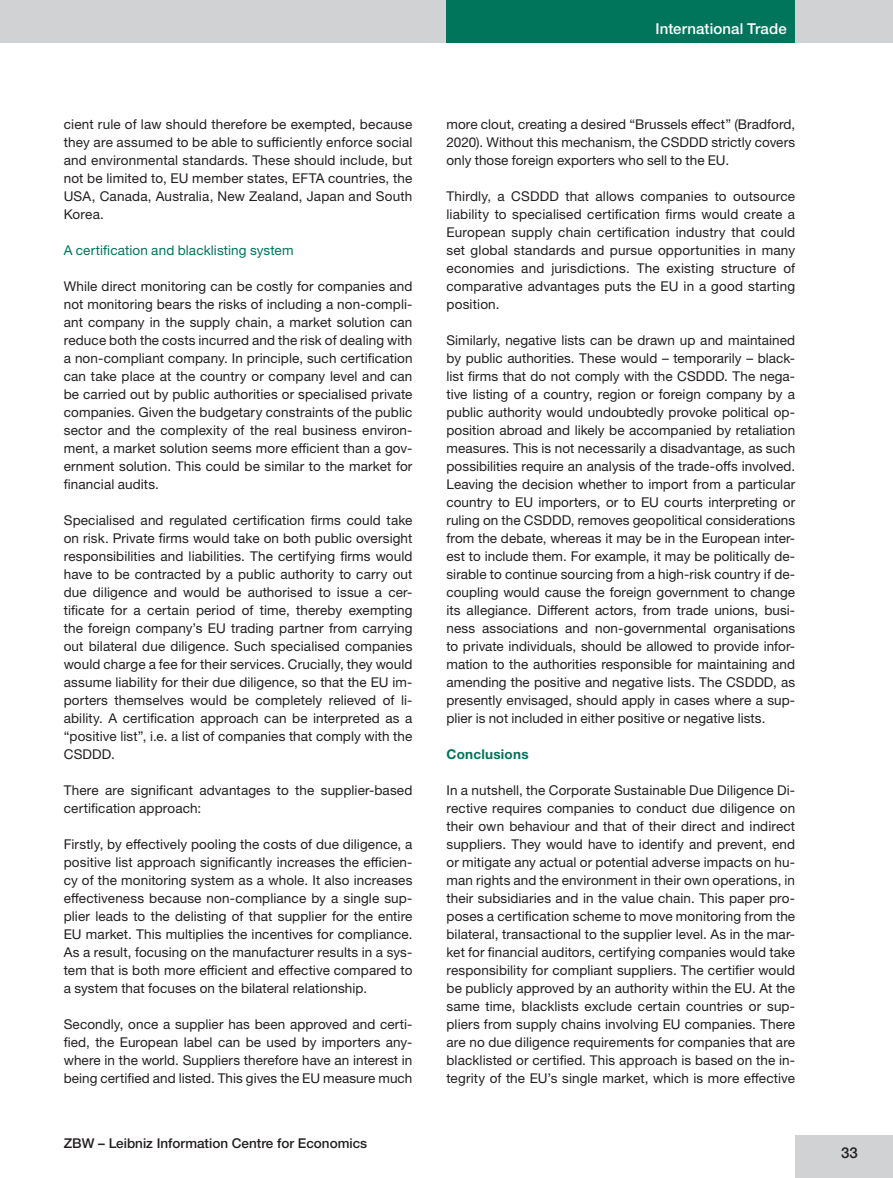
<style>
.page{position:relative;width:893px;height:1178px;background:#fff}
.page>*{position:absolute;margin:0;border:0;box-sizing:border-box;transform-origin:0 0}
.t1{font:500 15px "Helvetica Neue LTW1 G";letter-spacing:.01em;color:#fff}
.t2{font:500 15px "Helvetica Neue LTW1 G";color:#231f20}
.Fließtext{font:13.5px/18px "Helvetica Neue LTW1 G";letter-spacing:.01em;color:#231f20;text-align:justify}
.t3{font:500 13.5px "Helvetica Neue LTW1 G";color:#231f20}
.Zwischenüberschrift_zweiter_Ebene{font:13.5px "Helvetica Neue LTW1 G";letter-spacing:.01em;color:#01745c}
.Zwischenüberschrift{font:700 13.5px "Helvetica Neue LTW1 G";letter-spacing:.02em;color:#01745c}
</style>
<div class="page">
<div style="left:0;top:0;width:893px;height:43px;background:#d1d2d4"></div>
<div style="left:446px;top:0;width:349px;height:43px;background:#01745c"></div>
<div style="left:795px;top:1135px;width:98px;height:43px;background:#d1d2d4"></div>
<p class="Fließtext" style="left:64px;top:115px;width:350px">cient rule of law should therefore be exempted, because they are assumed to be able to sufficiently enforce social and environmental standards. These should include, but not be limited to, EU member states, EFTA countries, the USA, Canada, Australia, New Zealand, Japan and South Korea.</p>
<p class="Zwischenüberschrift_zweiter_Ebene" style="left:64px;top:241px;width:231px">A certification and blacklisting system</p>
<p class="Fließtext" style="left:64px;top:277px;width:350px">While direct monitoring can be costly for companies and not monitoring bears the risks of including a non-compli&shy;ant company in the supply chain, a market solution can reduce both the costs incurred and the risk of dealing with a non-compliant company. In principle, such certification can take place at the country or company level and can be carried out by public authorities or specialised private companies. Given the budgetary constraints of the public sector and the complexity of the real business environ&shy;ment, a market solution seems more efficient than a gov&shy;ernment solution. This could be similar to the market for financial audits.</p>
<p class="Fließtext" style="left:64px;top:511px;width:350px">Specialised and regulated certification firms could take on risk. Private firms would take on both public oversight responsibilities and liabilities. The certifying firms would have to be contracted by a public authority to carry out due diligence and would be authorised to issue a cer&shy;tificate for a certain period of time, thereby exempting the foreign company’s EU trading partner from carrying out bilateral due diligence. Such specialised companies would charge a fee for their services. Crucially, they would assume liability for their due diligence, so that the EU im&shy;porters themselves would be completely relieved of li&shy;ability. A certification approach can be interpreted as a “positive list”, i.e. a list of companies that comply with the CSDDD.</p>
<p class="Fließtext" style="left:64px;top:781px;width:350px">There are significant advantages to the supplier-based certification approach:</p>
<p class="Fließtext" style="left:64px;top:835px;width:350px">Firstly, by effectively pooling the costs of due diligence, a positive list approach significantly increases the efficien&shy;cy of the monitoring system as a whole. It also increases effectiveness because non-compliance by a single sup&shy;plier leads to the delisting of that supplier for the entire EU market. This multiplies the incentives for compliance.<br>As a result, focusing on the manufacturer results in a sys&shy;tem that is both more efficient and effective compared to a system that focuses on the bilateral relationship.</p>
<p class="Fließtext" style="left:64px;top:1015px;width:350px">Secondly, once a supplier has been approved and certi&shy;fied, the European label can be used by importers any&shy;where in the world. Suppliers therefore have an interest in being certified and listed. This gives the EU measure much</p>
<p class="t3" style="left:64px;top:1135px;width:305px">ZBW – Leibniz Information Centre for Economics</p>
<p class="t1" style="left:655px;top:20px;width:133px">International Trade</p>
<p class="Fließtext" style="left:446px;top:115px;width:350px">more clout, creating a desired “Brussels effect” (Bradford, 2020). Without this mechanism, the CSDDD strictly covers only those foreign exporters who sell to the EU.</p>
<p class="Fließtext" style="left:446px;top:187px;width:350px">Thirdly, a CSDDD that allows companies to outsource liability to specialised certification firms would create a European supply chain certification industry that could set global standards and pursue opportunities in many economies and jurisdictions. The existing structure of comparative advantages puts the EU in a good starting position.</p>
<p class="Fließtext" style="left:446px;top:331px;width:350px">Similarly, negative lists can be drawn up and maintained by public authorities. These would – temporarily – black&shy;list firms that do not comply with the CSDDD. The nega&shy;tive listing of a country, region or foreign company by a public authority would undoubtedly provoke political op&shy;position abroad and likely be accompanied by retaliation measures. This is not necessarily a disadvantage, as such possibilities require an analysis of the trade-offs involved.<br>Leaving the decision whether to import from a particular country to EU importers, or to EU courts interpreting or ruling on the CSDDD, removes geopolitical considerations from the debate, whereas it may be in the European inter&shy;est to include them. For example, it may be politically de&shy;sirable to continue sourcing from a high-risk country if de&shy;coupling would cause the foreign government to change its allegiance. Different actors, from trade unions, busi&shy;ness associations and non-governmental organisations to private individuals, should be allowed to provide infor&shy;mation to the authorities responsible for maintaining and amending the positive and negative lists. The CSDDD, as presently envisaged, should apply in cases where a sup&shy;plier is not included in either positive or negative lists.</p>
<p class="Zwischenüberschrift" style="left:446px;top:745px;width:84px">Conclusions</p>
<p class="Fließtext" style="left:446px;top:781px;width:350px">In a nutshell, the Corporate Sustainable Due Diligence Di&shy;rective requires companies to conduct due diligence on their own behaviour and that of their direct and indirect suppliers. They would have to identify and prevent, end or mitigate any actual or potential adverse impacts on hu&shy;man rights and the environment in their own operations, in their subsidiaries and in the value chain. This paper pro&shy;poses a certification scheme to move monitoring from the bilateral, transactional to the supplier level. As in the mar&shy;ket for financial auditors, certifying companies would take responsibility for compliant suppliers. The certifier would be publicly approved by an authority within the EU. At the same time, blacklists exclude certain countries or sup&shy;pliers from supply chains involving EU companies. There are no due diligence requirements for companies that are blacklisted or certified. This approach is based on the in&shy;tegrity of the EU’s single market, which is more effective</p>
<p class="t2" style="left:841px;top:1143px;width:18px">33</p>
</div>
